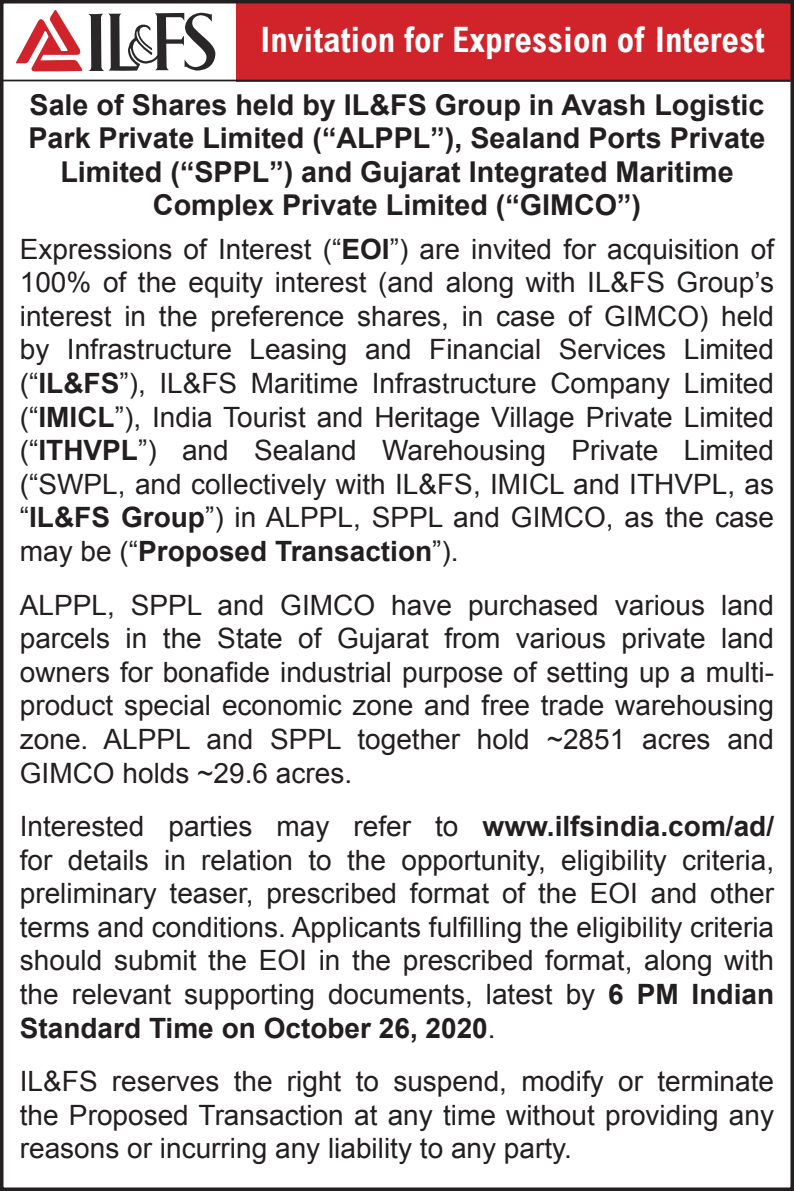
<style>
.page{position:relative;width:794px;height:1191px;background:#fff}
.page>*{position:absolute;margin:0;border:0;box-sizing:border-box;transform-origin:0 0}
.t1{font:700 condensed 35px "Arial";color:#fff}
.t2{font:700 28.7px/33.2px "Arial";color:#231f20;text-align:center}
.t3{font:28px/33.6px "Arial";color:#231f20;text-align:justify}
.s1{font-weight:700}
</style>
<div class="page">
<div style="left:236px;top:0;width:558px;height:81px;background:#d1232a"></div>
<svg style="left:16px;top:10px;width:200px;height:62px"></svg>
<hr style="left:0;top:80px;width:790px;height:1px;background:#231f20">
<div style="left:0;top:0;width:794px;height:1191px;border:4px solid #231f20"></div>
<p class="t1" style="left:260px;top:20px;width:505px">Invitation for Expression of Interest</p>
<p class="t2" style="left:28px;top:89px;width:738px">Sale of Shares held by IL&amp;FS Group in Avash Logistic Park Private Limited (“ALPPL”), Sealand Ports Private Limited (“SPPL”) and Gujarat Integrated Maritime Complex Private Limited (“GIMCO”)</p>
<p class="t3" style="left:20px;top:232px;width:756px">Expressions of Interest (“<span class="s1">EOI</span>”) are invited for acquisition of 100% of the equity interest (and along with IL&amp;FS Group’s interest in the preference shares, in case of GIMCO) held by Infrastructure Leasing and Financial Services Limited (“<span class="s1">IL&amp;FS</span>”), IL&amp;FS Maritime Infrastructure Company Limited (“<span class="s1">IMICL</span>”), India Tourist and Heritage Village Private Limited (“<span class="s1">ITHVPL</span>”) and Sealand Warehousing Private Limited (“SWPL, and collectively with IL&amp;FS, IMICL and ITHVPL, as “<span class="s1">IL&amp;FS Group</span>”) in ALPPL, SPPL and GIMCO, as the case may be (“<span class="s1">Proposed Transaction</span>”).</p>
<p class="t3" style="left:20px;top:588px;width:756px">ALPPL, SPPL and GIMCO have purchased various land parcels in the State of Gujarat from various private land owners for bonafide industrial purpose of setting up a multi&shy;product special economic zone and free trade warehousing zone. ALPPL and SPPL together hold ~2851 acres and GIMCO holds ~29.6 acres.</p>
<p class="t3" style="left:20px;top:809px;width:756px">Interested parties may refer to <span class="s1">www.ilfsindia.com/ad/ </span>for details in relation to the opportunity, eligibility criteria, preliminary teaser, prescribed format of the EOI and other terms and conditions. Applicants fulfilling the eligibility criteria should submit the EOI in the prescribed format, along with the relevant supporting documents, latest by <span class="s1">6 PM Indian Standard Time on October 26, 2020</span>.</p>
<p class="t3" style="left:20px;top:1064px;width:756px">IL&amp;FS reserves the right to suspend, modify or terminate the Proposed Transaction at any time without providing any reasons or incurring any liability to any party.</p>
</div>
